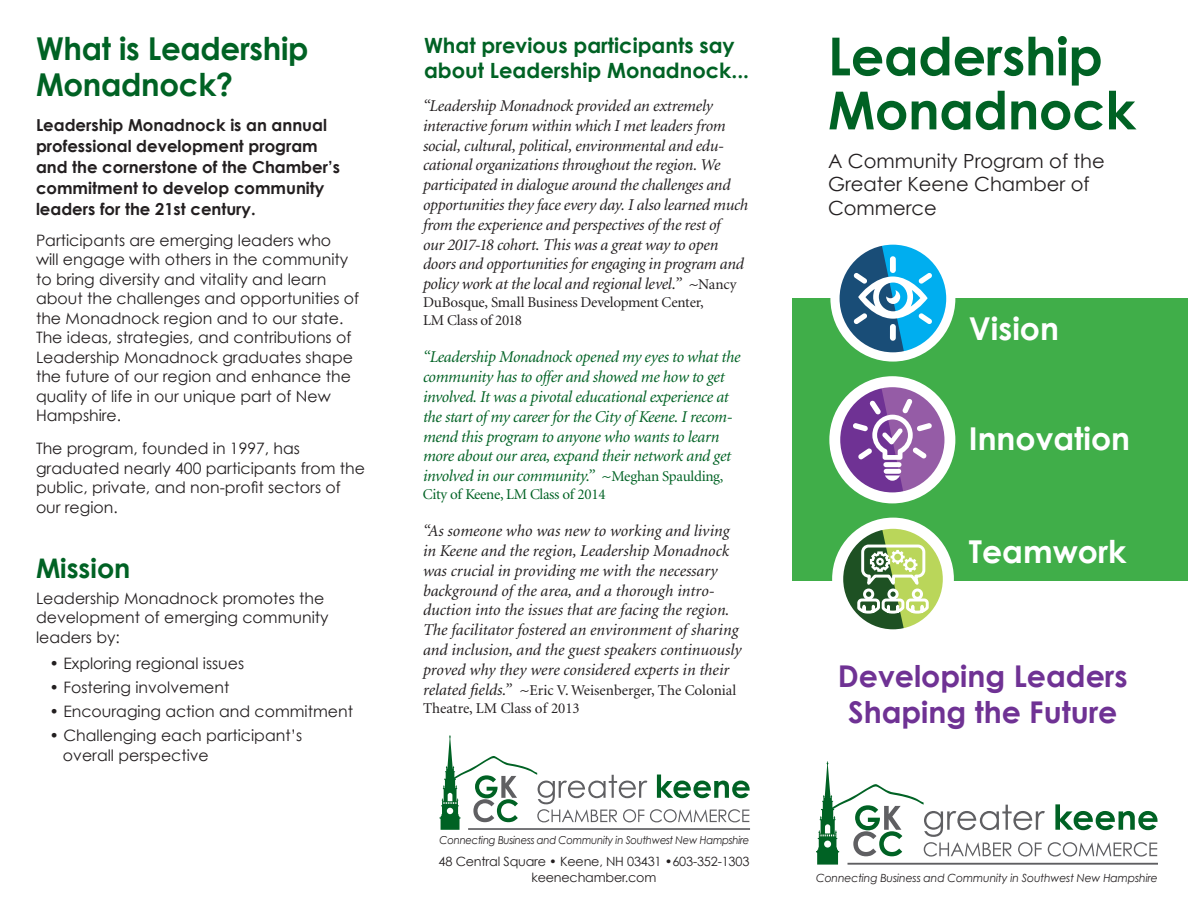
<style>
.page{position:relative;width:1188px;height:918px;background:#fff}
.page>*{position:absolute;margin:0;border:0;box-sizing:border-box;transform-origin:0 0}
.t1{font:700 52.5px/54px "Century Gothic";letter-spacing:-.005em;color:#006224}
.t2{font:700 31.5px/36px "Century Gothic";letter-spacing:-.01em;color:#006224}
.t3{font:700 31.5px "Century Gothic";color:#fff}
.t4{font:700 30px/36px "Century Gothic";color:#6f3294;text-align:center}
.t5{font:700 27px "Century Gothic";color:#006224}
.t6{font:700 21px/25.2px "Century Gothic";color:#006224}
.t7{font:19.5px/23.4px "Century Gothic";color:#231f20}
.t8{font:italic 16.5px/19.8px "Minion";letter-spacing:-.01em;color:#231f20}
.t9{font:italic 16.5px/19.8px "Minion";letter-spacing:-.02em;color:#006224}
.t10{font:700 16.5px/21px "Century Gothic";color:#231f20}
.t11{font:15.75px/19.5px "Century Gothic";color:#231f20}
.t12{font:15px/18px "Minion";letter-spacing:-.005em;color:#231f20}
.t13{font:15px "Minion";letter-spacing:-.02em;color:#006224}
.t14{font:12.75px/16.5px "Century Gothic";letter-spacing:-.015em;color:#231f20;text-align:center}
.t15{font:italic 11.25px "Century Gothic";letter-spacing:-.01em;color:#231f20;scale:.96 1}
.t16{font:italic 10.95px "Century Gothic";letter-spacing:-.025em;color:#231f20;scale:.92 1}
.s1{font-style:normal;font-size:15px}
.s2{font-style:normal}
.s3{font-style:italic;font-size:16.5px}
.s4{font-size:16.5px}
</style>
<div class="page">
<svg style="left:439px;top:735px;width:311px;height:95px"></svg>
<hr style="left:468px;top:828px;width:282px;height:2px;background:#5f5f62">
<div style="left:792px;top:298px;width:396px;height:283px;background:#40ae49"></div>
<svg style="left:816px;top:761px;width:342px;height:104px"></svg>
<hr style="left:848px;top:863px;width:310px;height:2px;background:#5f5f62">
<svg style="left:830px;top:244px;width:125px;height:118px"></svg>
<svg style="left:829px;top:376px;width:126px;height:127px"></svg>
<svg style="left:832px;top:518px;width:122px;height:112px"></svg>
<h2 class="t2" style="left:36px;top:29px;width:274px">What is Leadership<br>Monadnock?</h2>
<p class="t10" style="left:36px;top:114px;width:305px">Leadership Monadnock is an annual professional development program and the cornerstone of the Chamber’s commitment to develop community leaders for the 21st century.</p>
<p class="t11" style="left:36px;top:230px;width:325px">Participants are emerging leaders who<br>will engage with others in the community to bring diversity and vitality and learn about the challenges and opportunities of the Monadnock region and to our state.<br>The ideas, strategies, and contributions of Leadership Monadnock graduates shape the future of our region and enhance the quality of life in our unique part of New Hampshire.</p>
<p class="t11" style="left:36px;top:439px;width:331px">The program, founded in 1997, has graduated nearly 400 participants from the public, private, and non-profit sectors of our region.</p>
<h3 class="t5" style="left:36px;top:551px;width:96px">Mission</h3>
<p class="t11" style="left:36px;top:588px;width:294px">Leadership Monadnock promotes the development of emerging community leaders by:</p>
<p class="t11" style="left:49px;top:653px;width:196px">• Exploring regional issues</p>
<p class="t11" style="left:49px;top:677px;width:181px">• Fostering involvement</p>
<p class="t11" style="left:49px;top:701px;width:305px">• Encouraging action and commitment</p>
<p class="t11" style="left:63px;top:725px;width:241px;text-indent:-13px">• Challenging each participant’s overall perspective</p>
<p class="t6" style="left:424px;top:32px;width:327px">What previous participants say about Leadership Monadnock...</p>
<p class="t8" style="left:423px;top:97px;width:327px">“Leadership Monadnock provided an extremely interactive forum within which I met leaders from social, cultural, political, environmental and edu&shy;cational organizations throughout the region. We participated in dialogue around the challenges and opportunities they face every day. I also learned much from the experience and perspectives of the rest of<br>our 2017-18 cohort. This was a great way to open doors and opportunities for engaging in program and policy work at the local and regional level.” ~<span class="s1">Nancy</span></p>
<p class="t12" style="left:423px;top:294px;width:282px">DuBosque, Small Business Development Center,<br>LM Class of 2018</p>
<p class="t9" style="left:423px;top:348px;width:319px">“Leadership Monadnock opened my eyes to what the community has to offer and showed me how to get involved. It was a pivotal educational experience at the start of my career for the City of Keene. I recom&shy;mend this program to anyone who wants to learn more about our area, expand their network and get involved in our community.” <span class="s2">~</span><span class="s1">Meghan Spaulding,</span></p>
<p class="t13" style="left:423px;top:487px;width:184px">City of Keene, LM Class of 2014</p>
<p class="t8" style="left:423px;top:522px;width:320px">“As someone who was new to working and living in Keene and the region, Leadership Monadnock was crucial in providing me with the necessary background of the area, and a thorough intro&shy;duction into the issues that are facing the region.<br>The facilitator fostered an environment of sharing and inclusion, and the guest speakers continuously proved why they were considered experts in their</p>
<p class="t12" style="left:423px;top:681px;width:315px"><span class="s3">related fields.”</span> <span class="s4">~</span>Eric V. Weisenberger, The Colonial<br>Theatre, LM Class of 2013</p>
<p class="t16" style="left:440px;top:834px;width:338px">Connecting Business and Community in Southwest New Hampshire</p>
<p class="t14" style="left:439px;top:853px;width:312px">48 Central Square • Keene, NH 03431 •603-352-1303 keenechamber.com</p>
<h1 class="t1" style="left:828px;top:28px;width:309px">Leadership<br>Monadnock</h1>
<p class="t7" style="left:828px;top:149px;width:278px">A Community Program of the<br>Greater Keene Chamber of<br>Commerce</p>
<h2 class="t3" style="left:969px;top:309px;width:92px">Vision</h2>
<h2 class="t3" style="left:969px;top:419px;width:163px">Innovation</h2>
<h2 class="t3" style="left:969px;top:532px;width:159px">Teamwork</h2>
<h3 class="t4" style="left:838px;top:657px;width:291px">Developing Leaders<br>Shaping the Future</h3>
<p class="t15" style="left:816px;top:871px;width:358px">Connecting Business and Community in Southwest New Hampshire</p>
</div>
